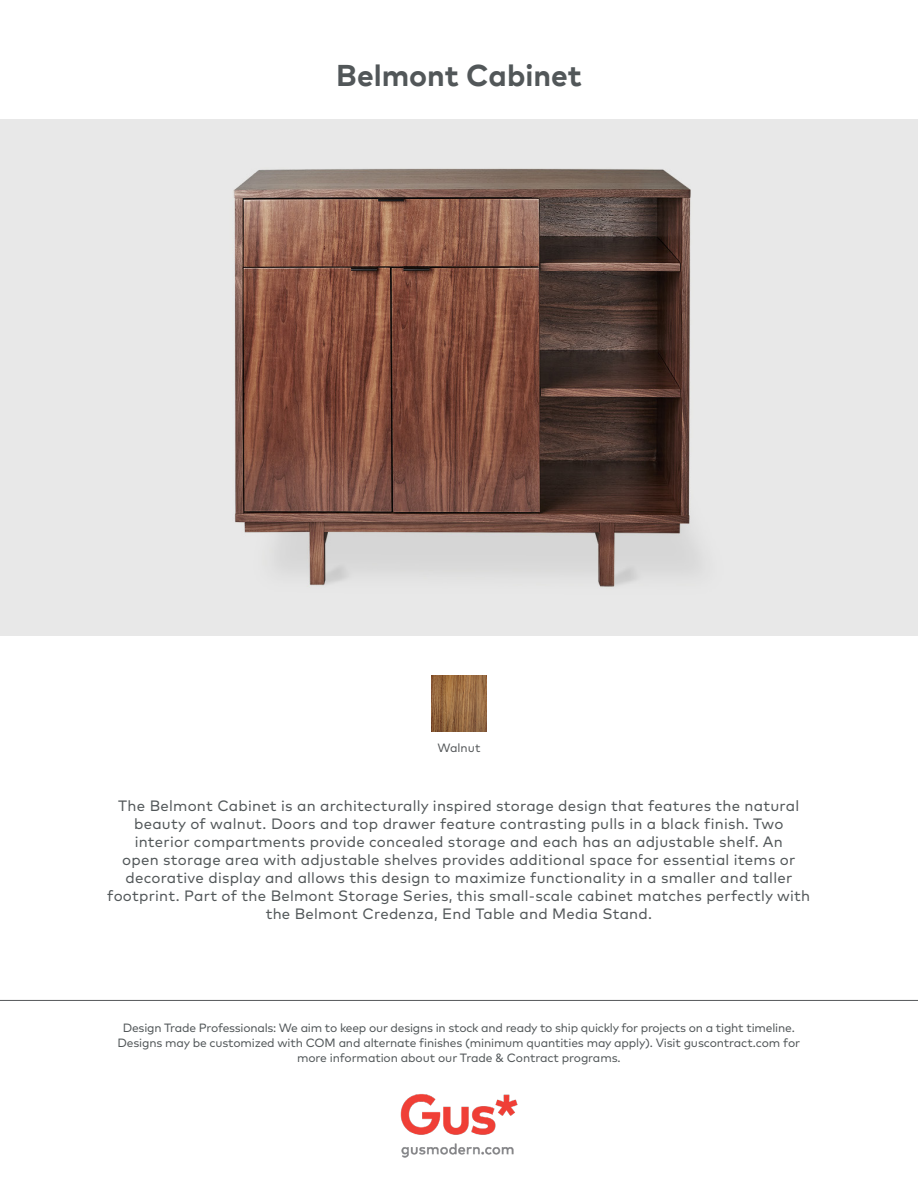
<style>
.page{position:relative;width:918px;height:1188px;background:#fff}
.page>*{position:absolute;margin:0;border:0;box-sizing:border-box;transform-origin:0 0}
.Product_Title{font:700 30px "Mark";color:#525759}
.Description{font:15px/18px "Mark Pro";letter-spacing:.015em;color:#525759;text-align:center}
.In_Stock_copy{font:12px/15px "Mark Pro";letter-spacing:-.015em;color:#525759;text-align:center}
.t1{font:12px "Mark Pro";color:#545759}
</style>
<div class="page">
<img style="left:400px;top:1094px;width:118px;height:64px">
<img style="left:0;top:119px;width:918px;height:516px">
<img style="left:431px;top:676px;width:56px;height:55px">
<hr style="left:0;top:1000px;width:918px;height:1px;background:#545759">
<p class="Product_Title" style="left:336px;top:56px;width:247px">Belmont Cabinet</p>
<p class="t1" style="left:438px;top:738px;width:44px">Walnut</p>
<p class="Description" style="left:107px;top:795px;width:705px">The Belmont Cabinet is an architecturally inspired storage design that features the natural beauty of walnut. Doors and top drawer feature contrasting pulls in a black finish. Two interior compartments provide concealed storage and each has an adjustable shelf. An<br>open storage area with adjustable shelves provides additional space for essential items or decorative display and allows this design to maximize functionality in a smaller and taller footprint. Part of the Belmont Storage Series, this small-scale cabinet matches perfectly with the Belmont Credenza, End Table and Media Stand.</p>
<p class="In_Stock_copy" style="left:118px;top:1019px;width:684px">Design Trade Professionals: We aim to keep our designs in stock and ready to ship quickly for projects on a tight timeline.<br>Designs may be customized with COM and alternate finishes (minimum quantities may apply). Visit guscontract.com for more information about our Trade &amp; Contract programs.</p>
</div>
